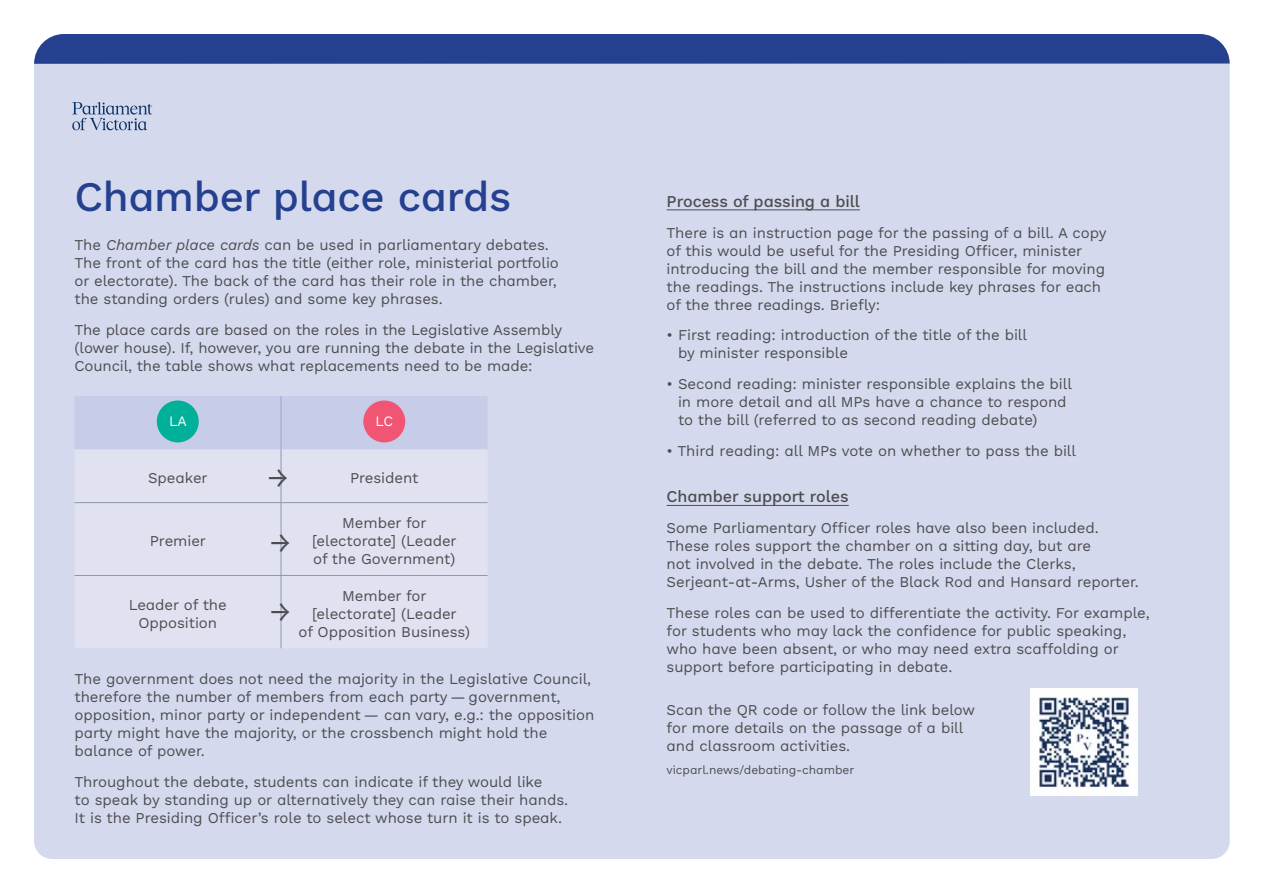
<style>
.page{position:relative;width:1263px;height:893px;background:#fff}
.page>*{position:absolute;margin:0;border:0;box-sizing:border-box;transform-origin:0 0}
.t1{font:500 42px "Work Sans Po V";letter-spacing:-.01em;color:#25408f}
.t2{font:27px "Work Sans Po V";color:#4d4d4f}
.t3{font:500 16.5px "Work Sans Po V";letter-spacing:-.005em;color:#4d4d4f}
.t4{font:15px/18px "Work Sans Po V";letter-spacing:-.005em;color:#4d4d4f}
.t5{font:14.4px "Work Sans Po V";color:#fff}
.t6{font:12px "Work Sans Po V";letter-spacing:-.005em;color:#4d4d4f}
.s1{font-style:italic}
</style>
<div class="page">
<div style="left:34px;top:64px;width:1196px;height:795px;background:#d5d9ee"></div>
<svg style="left:72px;top:102px;width:80px;height:28px;background:#a7b4cf"></svg>
<div style="left:34px;top:34px;width:1196px;height:30px;background:#25408f"></div>
<div style="left:74px;top:396px;width:413px;height:53px;background:#c7cde8"></div>
<div style="left:74px;top:449px;width:413px;height:199px;background:#e0e2f2"></div>
<hr style="left:281px;top:449px;width:1px;height:53px;background:#8d98ae">
<hr style="left:74px;top:502px;width:207px;height:1px;background:#8d98ae">
<hr style="left:281px;top:502px;width:206px;height:1px;background:#8d98ae">
<hr style="left:281px;top:503px;width:1px;height:72px;background:#8d98ae">
<hr style="left:74px;top:575px;width:207px;height:1px;background:#8d98ae">
<hr style="left:281px;top:575px;width:206px;height:1px;background:#8d98ae">
<hr style="left:281px;top:576px;width:1px;height:72px;background:#8d98ae">
<hr style="left:281px;top:396px;width:1px;height:53px;background:#98a5d4">
<div style="left:157px;top:400px;width:42px;height:42px;background:#00b098;border-radius:50%"></div>
<div style="left:363px;top:400px;width:42px;height:42px;background:#f05674;border-radius:50%"></div>
<hr style="left:667px;top:209px;width:193px;height:1px;background:#4d4d4f">
<hr style="left:667px;top:505px;width:182px;height:1px;background:#4d4d4f">
<img style="left:1030px;top:689px;width:107px;height:107px">
<h1 class="t1" style="left:74px;top:164px;width:438px">Chamber place cards</h1>
<p class="t4" style="left:74px;top:235px;width:486px">The <span class="s1">Chamber place cards</span> can be used in parliamentary debates.<br>The front of the card has the title (either role, ministerial portfolio or electorate). The back of the card has their role in the chamber, the standing orders (rules) and some key phrases.</p>
<p class="t4" style="left:74px;top:320px;width:521px">The place cards are based on the roles in the Legislative Assembly (lower house). If, however, you are running the debate in the Legislative<br>Council, the table shows what replacements need to be made:</p>
<p class="t5" style="left:169px;top:410px;width:19px">LA</p>
<p class="t5" style="left:375px;top:410px;width:19px">LC</p>
<h2 class="t2" style="left:268px;top:457px;width:22px">→</h2>
<p class="t4" style="left:148px;top:468px;width:61px">Speaker</p>
<p class="t4" style="left:350px;top:468px;width:70px">President</p>
<p class="t4" style="left:150px;top:531px;width:58px">Premier</p>
<h2 class="t2" style="left:270px;top:523px;width:22px">→</h2>
<p class="t4" style="left:312px;top:513px;width:146px;text-align:center">Member for [electorate] (Leader of the Government)</p>
<p class="t4" style="left:129px;top:595px;width:100px;text-align:center">Leader of the<br>Opposition</p>
<p class="t4" style="left:299px;top:586px;width:173px;text-align:center">Member for [electorate] (Leader<br>of Opposition Business)</p>
<p class="t4" style="left:75px;top:669px;width:521px">The government does not need the majority in the Legislative Council, therefore the number of members from each party — government, opposition, minor party or independent — can vary, e.g.: the opposition party might have the majority, or the crossbench might hold the balance of power.</p>
<p class="t4" style="left:75px;top:772px;width:495px">Throughout the debate, students can indicate if they would like<br>to speak by standing up or alternatively they can raise their hands.<br>It is the Presiding Officer’s role to select whose turn it is to speak.</p>
<h2 class="t2" style="left:270px;top:591px;width:22px">→</h2>
<p class="t3" style="left:667px;top:189px;width:195px">Process of passing a bill</p>
<p class="t4" style="left:667px;top:223px;width:441px">There is an instruction page for the passing of a bill. A copy of this would be useful for the Presiding Officer, minister introducing the bill and the member responsible for moving the readings. The instructions include key phrases for each of the three readings. Briefly:</p>
<p class="t4" style="left:678px;top:326px;width:350px;text-indent:-11px">• First reading: introduction of the title of the bill by minister responsible</p>
<p class="t4" style="left:678px;top:374px;width:395px;text-indent:-11px">• Second reading: minister responsible explains the bill in more detail and all MPs have a chance to respond to the bill (referred to as second reading debate)</p>
<p class="t4" style="left:667px;top:441px;width:411px">• Third reading: all MPs vote on whether to pass the bill</p>
<p class="t3" style="left:667px;top:484px;width:184px">Chamber support roles</p>
<p class="t4" style="left:667px;top:518px;width:474px">Some Parliamentary Officer roles have also been included.<br>These roles support the chamber on a sitting day, but are<br>not involved in the debate. The roles include the Clerks, Serjeant-at-Arms, Usher of the Black Rod and Hansard reporter.</p>
<p class="t4" style="left:667px;top:603px;width:485px">These roles can be used to differentiate the activity. For example, for students who may lack the confidence for public speaking, who have been absent, or who may need extra scaffolding or support before participating in debate.</p>
<p class="t4" style="left:667px;top:701px;width:310px">Scan the QR code or follow the link below for more details on the passage of a bill and classroom activities.</p>
<p class="t6" style="left:667px;top:761px;width:189px">vicparl.news/debating-chamber</p>
</div>
